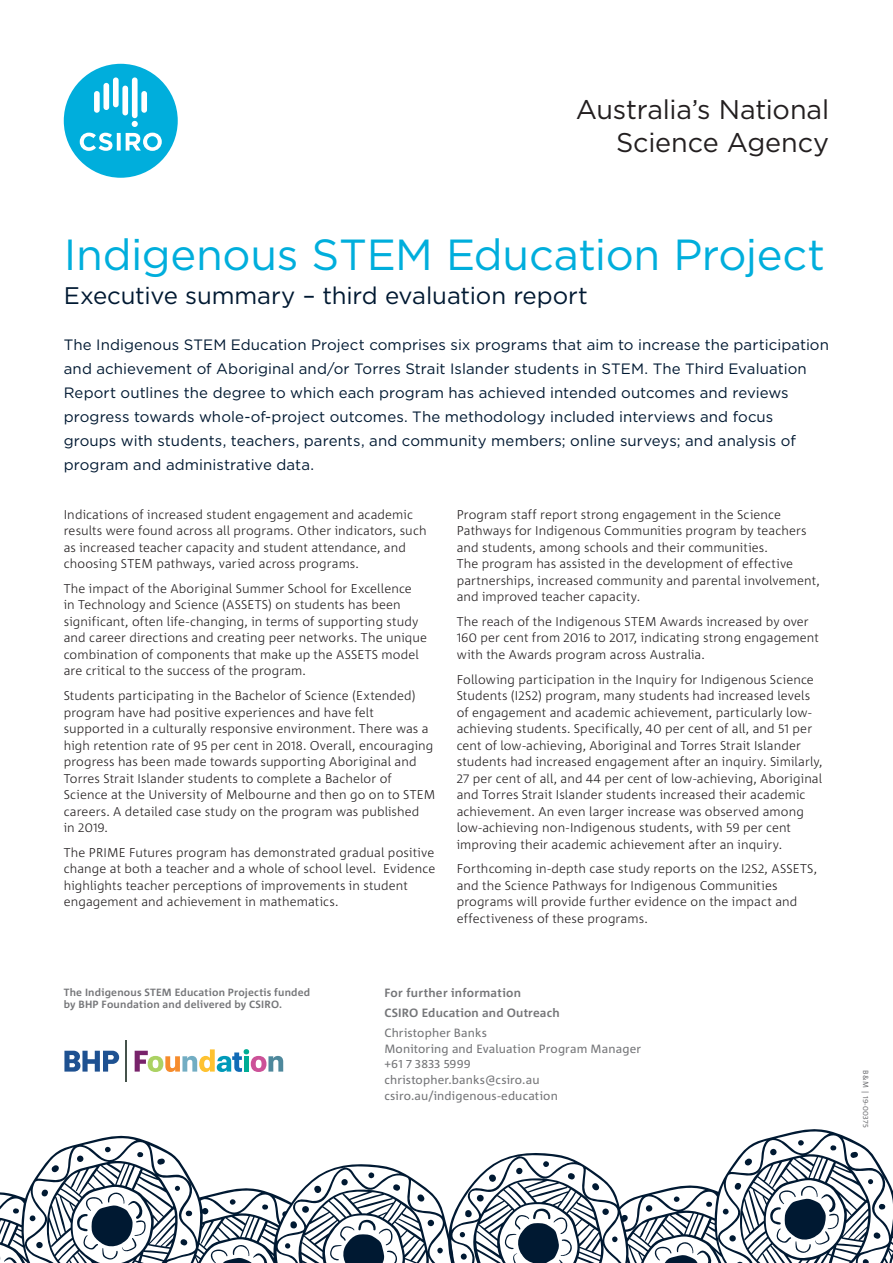
<style>
.page{position:relative;width:893px;height:1263px;background:#fff}
.page>*{position:absolute;margin:0;border:0;box-sizing:border-box;transform-origin:0 0}
.t1{font:43.5px "Gotham";letter-spacing:-.01em;color:#00aedc}
.t2{font:27px/32.4px "Gotham";letter-spacing:-.005em;color:#231f20;text-align:right}
.t3{font:24px "Gotham";letter-spacing:-.005em;color:#001932}
.Introduction_A4{font:15px/24px "Gotham";letter-spacing:.005em;color:#001932}
.Body_Copy{font:300 12.75px/16.5px "Corpid C1";letter-spacing:.005em;color:#231f20}
.t4{font:12px/15.8px "Corpid C1";letter-spacing:.01em;color:#757679}
.t5{font:700 12px/20px "Corpid C1";letter-spacing:.02em;color:#757679}
.t6{font:700 10.5px/12.8px "Corpid C1";letter-spacing:.02em;color:#757679}
.Back_Cov__Copy{font:7.5px "Corpid C1";letter-spacing:.025em;color:#757679}
</style>
<div class="page">
<svg style="left:0;top:1135px;width:412px;height:128px"></svg>
<svg style="left:412px;top:1129px;width:481px;height:134px"></svg>
<svg style="left:516px;top:1167px;width:7px;height:7px"></svg>
<svg style="left:489px;top:1174px;width:7px;height:8px"></svg>
<svg style="left:477px;top:1195px;width:7px;height:7px"></svg>
<svg style="left:465px;top:1210px;width:7px;height:7px"></svg>
<svg style="left:459px;top:1232px;width:6px;height:5px"></svg>
<svg style="left:460px;top:1253px;width:7px;height:6px"></svg>
<svg style="left:612px;top:1236px;width:6px;height:6px"></svg>
<svg style="left:592px;top:1183px;width:7px;height:7px"></svg>
<svg style="left:568px;top:1173px;width:7px;height:6px"></svg>
<svg style="left:543px;top:1161px;width:6px;height:6px"></svg>
<div style="left:602px;top:1208px;width:7px;height:7px;background:#001932;border-radius:50%"></div>
<svg style="left:505px;top:1208px;width:67px;height:55px"></svg>
<hr style="left:125px;top:1040px;width:1px;height:42px;background:#45524b">
<svg style="left:64px;top:1051px;width:55px;height:20px"></svg>
<svg style="left:135px;top:1049px;width:148px;height:23px"></svg>
<div style="left:64px;top:64px;width:114px;height:114px;background:#00aedc;border-radius:50%"></div>
<svg style="left:80px;top:133px;width:82px;height:18px"></svg>
<svg style="left:132px;top:121px;width:6px;height:6px"></svg>
<div style="left:122px;top:86px;width:6px;height:29px;background:#fff;border-radius:3px"></div>
<div style="left:103px;top:83px;width:6px;height:27px;background:#fff;border-radius:3px"></div>
<div style="left:141px;top:91px;width:6px;height:22px;background:#fff;border-radius:3px"></div>
<div style="left:94px;top:91px;width:6px;height:22px;background:#fff;border-radius:3px"></div>
<div style="left:132px;top:77px;width:6px;height:41px;background:#fff;border-radius:3px"></div>
<div style="left:113px;top:77px;width:6px;height:30px;background:#fff;border-radius:3px"></div>
<h2 class="t2" style="left:576px;top:93px;width:255px">Australia’s National<br>Science Agency</h2>
<p class="t1" style="left:64px;top:227px;width:763px">Indigenous STEM Education Project</p>
<p class="t3" style="left:64px;top:281px;width:526px">Executive summary – third evaluation report</p>
<p class="Introduction_A4" style="left:64px;top:332px;width:767px">The Indigenous STEM Education Project comprises six programs that aim to increase the participation and achievement of Aboriginal and/or Torres Strait Islander students in STEM. The Third Evaluation Report outlines the degree to which each program has achieved intended outcomes and reviews progress towards whole-of-project outcomes. The methodology included interviews and focus groups with students, teachers, parents, and community members; online surveys; and analysis of program and administrative data.</p>
<p class="Body_Copy" style="left:64px;top:505px;width:364px">Indications of increased student engagement and academic results were found across all programs. Other indicators, such as increased teacher capacity and student attendance, and choosing STEM pathways, varied across programs.</p>
<p class="Body_Copy" style="left:64px;top:580px;width:365px">The impact of the Aboriginal Summer School for Excellence<br>in Technology and Science (ASSETS) on students has been significant, often life-changing, in terms of supporting study and career directions and creating peer networks. The unique combination of components that make up the ASSETS model are critical to the success of the program.</p>
<p class="Body_Copy" style="left:64px;top:687px;width:373px">Students participating in the Bachelor of Science (Extended) program have had positive experiences and have felt supported in a culturally responsive environment. There was a high retention rate of 95 per cent in 2018. Overall, encouraging progress has been made towards supporting Aboriginal and Torres Strait Islander students to complete a Bachelor of Science at the University of Melbourne and then go on to STEM careers. A detailed case study on the program was published<br>in 2019.</p>
<p class="Body_Copy" style="left:64px;top:844px;width:373px">The PRIME Futures program has demonstrated gradual positive change at both a teacher and a whole of school level. Evidence highlights teacher perceptions of improvements in student engagement and achievement in mathematics.</p>
<p class="Body_Copy" style="left:457px;top:505px;width:365px">Program staff report strong engagement in the Science Pathways for Indigenous Communities program by teachers and students, among schools and their communities.<br>The program has assisted in the development of effective partnerships, increased community and parental involvement, and improved teacher capacity.</p>
<p class="Body_Copy" style="left:457px;top:613px;width:364px">The reach of the Indigenous STEM Awards increased by over<br>160 per cent from 2016 to 2017, indicating strong engagement with the Awards program across Australia.</p>
<p class="Body_Copy" style="left:457px;top:670px;width:368px">Following participation in the Inquiry for Indigenous Science Students (I2S2) program, many students had increased levels of engagement and academic achievement, particularly low&shy;achieving students. Specifically, 40 per cent of all, and 51 per cent of low-achieving, Aboriginal and Torres Strait Islander students had increased engagement after an inquiry. Similarly, 27 per cent of all, and 44 per cent of low-achieving, Aboriginal and Torres Strait Islander students increased their academic achievement. An even larger increase was observed among low-achieving non-Indigenous students, with 59 per cent improving their academic achievement after an inquiry.</p>
<p class="Body_Copy" style="left:457px;top:860px;width:362px">Forthcoming in-depth case study reports on the I2S2, ASSETS, and the Science Pathways for Indigenous Communities programs will provide further evidence on the impact and effectiveness of these programs.</p>
<p class="t6" style="left:64px;top:985px;width:248px">The Indigenous STEM Education Projectis funded by BHP Foundation and delivered by CSIRO.</p>
<p class="t5" style="left:384px;top:982px;width:177px">For further information<br>CSIRO Education and Outreach</p>
<p class="t4" style="left:384px;top:1024px;width:258px">Christopher Banks<br>Monitoring and Evaluation Program Manager +61 7 3833 5999<br>christopher.banks@csiro.au csiro.au/indigenous-education</p>
<p class="Back_Cov__Copy" style="left:870px;top:1070px;width:59px;rotate:90deg">B&amp;M | 19-00375</p>
</div>
